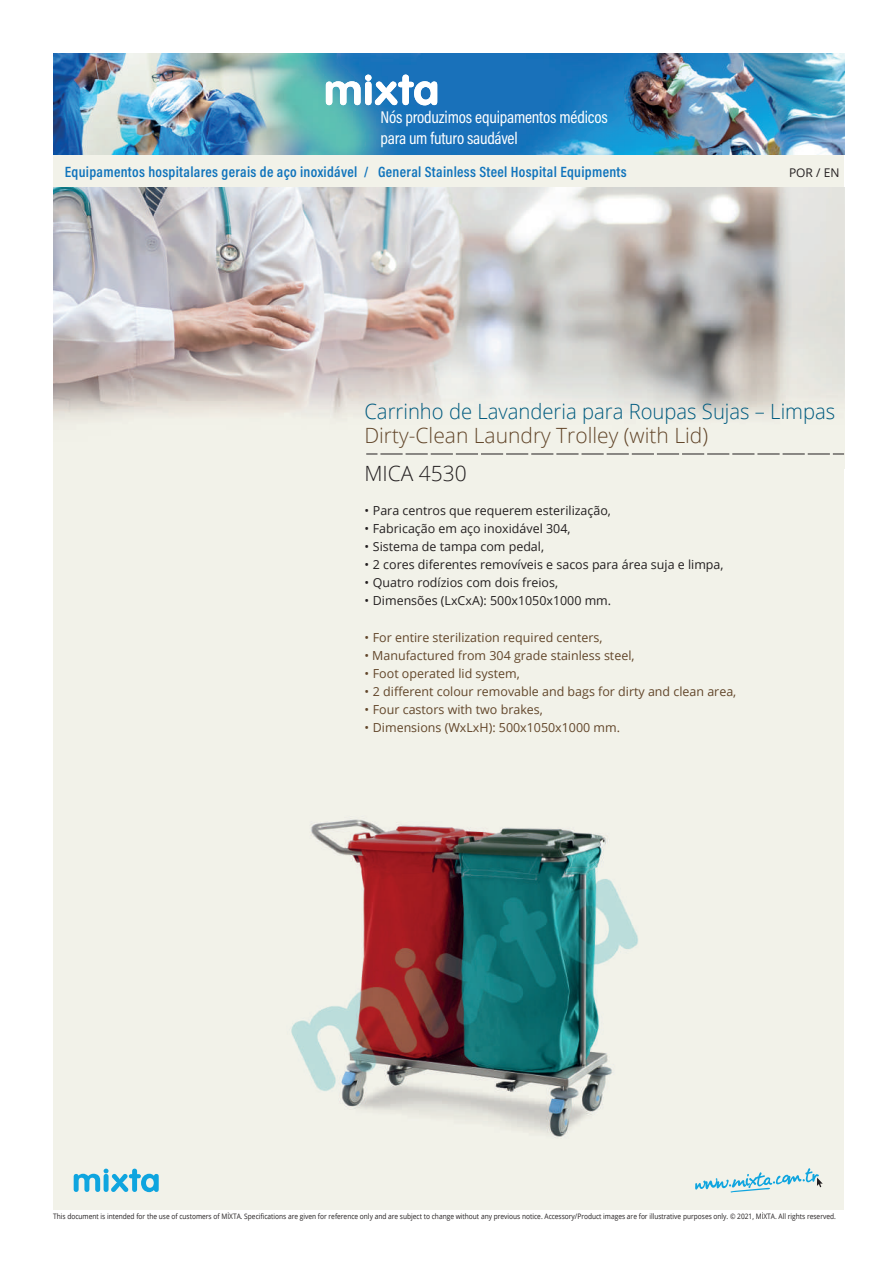
<style>
.page{position:relative;width:893px;height:1263px;background:#fff}
.page>*{position:absolute;margin:0;border:0;box-sizing:border-box;transform-origin:0 0}
.t1{font:300 21px "Open Sans";color:#005b7f;scale:.96 1}
.t2{font:300 21px "Open Sans";color:#62462a}
.t3{font:300 21px "Open Sans";color:#231f20}
.t4{font:17.25px/20.7px "Acumin Pro Cond";letter-spacing:-.01em;color:#fff}
.t5{font:600 15px "Acumin Pro Cond";letter-spacing:.02em;color:#1074bc}
.t6{font:12.45px "Open Sans";color:#62462a}
.t7{font:12.45px "Open Sans";color:#231f20}
.t8{font:12px "Open Sans";color:#231f20}
.t9{font:7.5px "Open Sans";color:#231f20;scale:.88 1}
</style>
<div class="page">
<div style="left:53px;top:53px;width:791px;height:1157px;background:#f2f2e9"></div>
<img style="left:53px;top:188px;width:791px;height:266px">
<img style="left:53px;top:53px;width:791px;height:102px">
<svg style="left:326px;top:75px;width:111px;height:30px"></svg>
<svg style="left:366px;top:454px;width:478px;height:1px"></svg>
<svg style="left:695px;top:1168px;width:128px;height:24px"></svg>
<svg style="left:74px;top:1168px;width:85px;height:24px"></svg>
<img style="left:291px;top:819px;width:347px;height:319px">
<h2 class="t4" style="left:381px;top:107px;width:229px">Nós produzimos equipamentos médicos para um futuro saudável</h2>
<h3 class="t5" style="left:65px;top:162px;width:563px">Equipamentos hospitalares gerais de aço inoxidável / General Stainless Steel Hospital Equipments</h3>
<h3 class="t8" style="left:789px;top:164px;width:52px">POR / EN</h3>
<h1 class="t1" style="left:364px;top:397px;width:492px">Carrinho de Lavanderia para Roupas Sujas – Limpas</h1>
<h1 class="t2" style="left:364px;top:421px;width:345px">Dirty-Clean Laundry Trolley (with Lid)</h1>
<h1 class="t3" style="left:364px;top:459px;width:104px">MICA 4530</h1>
<h3 class="t7" style="left:364px;top:501px;width:248px">• Para centros que requerem esterilização,</h3>
<h3 class="t7" style="left:364px;top:519px;width:208px">• Fabricação em aço inoxidável 304,</h3>
<h3 class="t7" style="left:364px;top:537px;width:181px">• Sistema de tampa com pedal,</h3>
<h3 class="t7" style="left:364px;top:555px;width:361px">• 2 cores diferentes removíveis e sacos para área suja e limpa,</h3>
<h3 class="t7" style="left:364px;top:573px;width:195px">• Quatro rodízios com dois freios,</h3>
<h3 class="t7" style="left:364px;top:591px;width:248px">• Dimensões (LxCxA): 500x1050x1000 mm.</h3>
<h3 class="t6" style="left:364px;top:629px;width:240px">• For entire sterilization required centers,</h3>
<h3 class="t6" style="left:364px;top:647px;width:272px">• Manufactured from 304 grade stainless steel,</h3>
<h3 class="t6" style="left:364px;top:665px;width:157px">• Foot operated lid system,</h3>
<h3 class="t6" style="left:364px;top:683px;width:373px">• 2 different colour removable and bags for dirty and clean area,</h3>
<h3 class="t6" style="left:364px;top:701px;width:180px">• Four castors with two brakes,</h3>
<h3 class="t6" style="left:364px;top:719px;width:257px">• Dimensions (WxLxH): 500x1050x1000 mm.</h3>
<p class="t9" style="left:53px;top:1211px;width:891px">This document is intended for the use of customers of MİXTA. Specifications are given for reference only and are subject to change without any previous notice. Accessory/Product images are for illustrative purposes only. © 2021, MİXTA. All rights reserved.</p>
</div>
